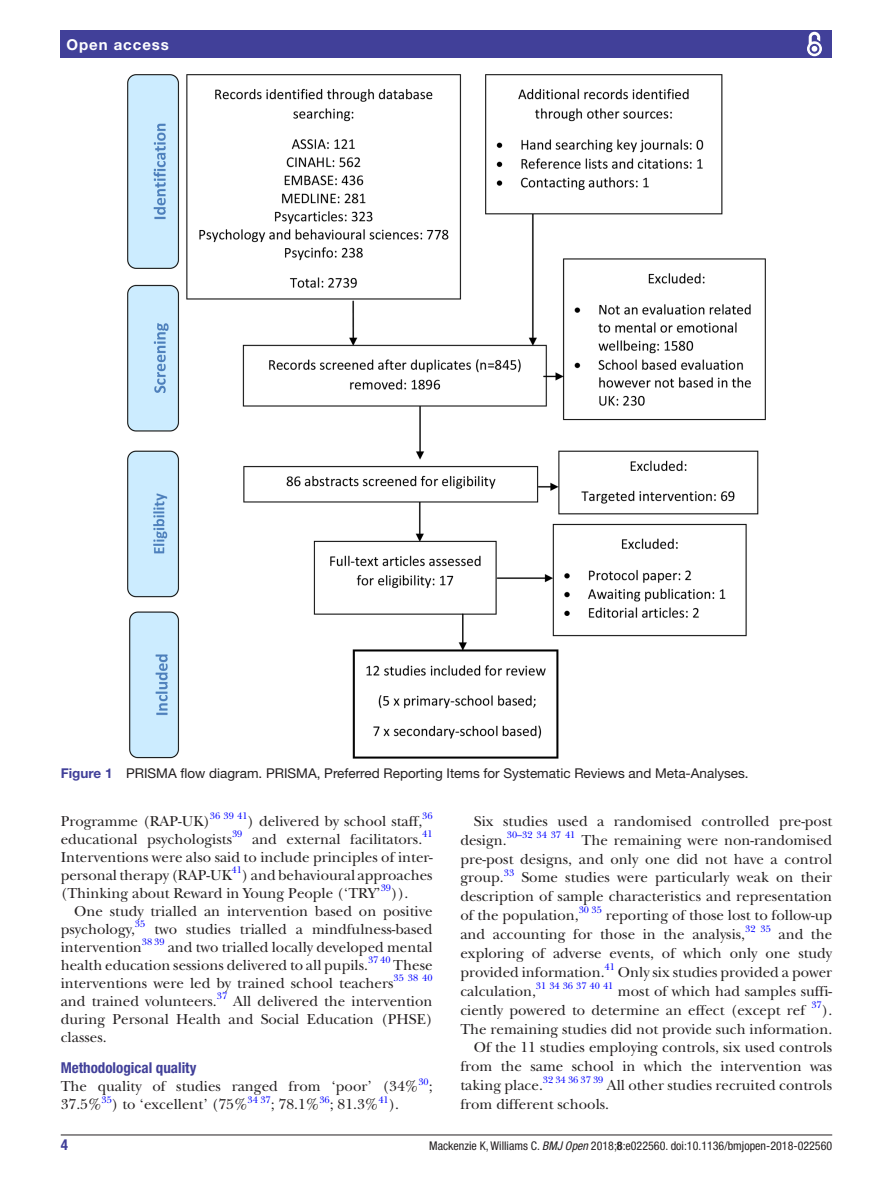
<style>
.page{position:relative;width:893px;height:1191px;background:#fff}
.page>*{position:absolute;margin:0;border:0;box-sizing:border-box;transform-origin:0 0}
.t1{font:15px/18.9px "New Baskerville";color:#231f20}
.t2{font:700 condensed 15px "Helvetica Neue LT Std";color:#414099}
.t3{font:700 15px "Helvetica Neue LT Std";letter-spacing:.065em;color:#fff}
.t4{font:13.5px "Helvetica Neue LT Std";color:#231f20}
.t5{font:condensed 12px "Helvetica Neue LT Std";color:#231f20}
.t6{font:9.9px "New Baskerville";color:#00f}
.s1{font-weight:700;color:#414099}
.s2{font-style:italic}
.s3{font-weight:700}
</style>
<div class="page">
<hr style="left:61px;top:1134px;width:771px;height:1px;background:#231f20">
<div style="left:61px;top:31px;width:771px;height:27px;background:#414099"></div>
<svg style="left:807px;top:31px;width:15px;height:26px"></svg>
<img style="left:127px;top:74px;width:639px;height:685px">
<p class="t3" style="left:66px;top:35px;width:104px">Open access</p>
<p class="t4" style="left:61px;top:765px;width:689px"><span class="s1">Figure 1</span> PRISMA flow diagram. PRISMA, Preferred Reporting Items for Systematic Reviews and Meta-Analyses.</p>
<p class="t1" style="left:61px;top:811px;width:151px">Programme (RAP-UK)</p>
<p class="t6" style="left:210px;top:810px;width:39px">36 39 41</p>
<p class="t1" style="left:247px;top:811px;width:176px">) delivered by school staff,</p>
<p class="t6" style="left:422px;top:810px;width:12px">36</p>
<p class="t1" style="left:61px;top:829px;width:173px">educational psychologists</p>
<p class="t6" style="left:232px;top:828px;width:12px">39</p>
<p class="t1" style="left:252px;top:829px;width:172px">and external facilitators.</p>
<p class="t6" style="left:422px;top:828px;width:12px">41</p>
<p class="t1" style="left:61px;top:848px;width:373px;line-height:18px">Interventions were also said to include principles of inter&shy;personal therapy (RAP-UK</p>
<p class="t6" style="left:232px;top:864px;width:12px">41</p>
<p class="t1" style="left:61px;top:866px;width:373px;line-height:18px;text-indent:181px">) and behavioural approaches (Thinking about Reward in Young People (‘TRY’</p>
<p class="t6" style="left:381px;top:882px;width:12px">39</p>
<p class="t1" style="left:391px;top:883px;width:19px">)).</p>
<p class="t1" style="left:74px;top:901px;width:360px">One study trialled an intervention based on positive</p>
<p class="t1" style="left:61px;top:919px;width:76px">psychology,</p>
<p class="t6" style="left:135px;top:918px;width:12px">35</p>
<p class="t1" style="left:154px;top:919px;width:280px">two studies trialled a mindfulness-based</p>
<p class="t1" style="left:61px;top:937px;width:83px">intervention</p>
<p class="t6" style="left:142px;top:936px;width:24px">38 39</p>
<p class="t1" style="left:61px;top:938px;width:373px;line-height:18px;text-indent:107px">and two trialled locally developed mental health education sessions delivered to all pupils.</p>
<p class="t6" style="left:368px;top:954px;width:24px">37 40</p>
<p class="t1" style="left:61px;top:956px;width:373px;line-height:18px;text-indent:333px">These interventions were led by trained school teachers</p>
<p class="t6" style="left:393px;top:972px;width:41px">35 38 40</p>
<p class="t6" style="left:217px;top:990px;width:12px">37</p>
<p class="t1" style="left:61px;top:992px;width:373px;line-height:18px;text-align:justify;text-indent:172px">All delivered the intervention during Personal Health and Social Education (PHSE) classes.</p>
<p class="t2" style="left:61px;top:1059px;width:137px">Methodological quality</p>
<p class="t1" style="left:61px;top:1077px;width:359px">The quality of studies ranged from ‘poor’ (34%</p>
<p class="t6" style="left:418px;top:1075px;width:12px">30</p>
<p class="t1" style="left:61px;top:991px;width:158px">and trained volunteers.</p>
<p class="t1" style="left:429px;top:1077px;width:5px">;</p>
<p class="t1" style="left:61px;top:1095px;width:42px">37.5%</p>
<p class="t6" style="left:102px;top:1093px;width:12px">35</p>
<p class="t1" style="left:112px;top:1095px;width:137px">) to ‘excellent’ (75%</p>
<p class="t6" style="left:247px;top:1093px;width:25px">34 37</p>
<p class="t1" style="left:271px;top:1095px;width:50px">; 78.1%</p>
<p class="t6" style="left:319px;top:1093px;width:12px">36</p>
<p class="t1" style="left:330px;top:1095px;width:50px">; 81.3%</p>
<p class="t6" style="left:378px;top:1093px;width:12px">41</p>
<p class="t1" style="left:389px;top:1095px;width:12px">).</p>
<p class="t1" style="left:460px;top:811px;width:373px;text-indent:14px">Six studies used a randomised controlled pre-post design.</p>
<p class="t6" style="left:507px;top:829px;width:70px">30–32 34 37 41</p>
<p class="t1" style="left:460px;top:830px;width:373px;text-align:justify;text-indent:121px">The remaining were non-randomised pre-post designs, and only one did not have a control group.</p>
<p class="t6" style="left:504px;top:866px;width:12px">33</p>
<p class="t1" style="left:460px;top:868px;width:373px;text-align:justify;text-indent:61px">Some studies were particularly weak on their description of sample characteristics and representation of the population,<sup>30</sup> <sup>35</sup> reporting of those lost to follow-up and accounting for those in the analysis,</p>
<p class="t6" style="left:745px;top:923px;width:27px">32 35</p>
<p class="t1" style="left:460px;top:925px;width:373px;text-align:justify;text-indent:318px">and the exploring of adverse events, of which only one study provided information.<sup>41</sup> Only six studies provided a power calculation,</p>
<p class="t6" style="left:536px;top:980px;width:79px">31 34 36 37 40 41</p>
<p class="t1" style="left:460px;top:981px;width:373px;text-indent:158px">most of which had samples suffi&shy;ciently powered to determine an effect (except ref</p>
<p class="t6" style="left:811px;top:999px;width:12px">37</p>
<p class="t1" style="left:822px;top:1000px;width:12px">).</p>
<p class="t1" style="left:460px;top:1019px;width:373px">The remaining studies did not provide such information.</p>
<p class="t1" style="left:474px;top:1038px;width:360px">Of the 11 studies employing controls, six used controls</p>
<p class="t1" style="left:460px;top:1057px;width:373px">from the same school in which the intervention was</p>
<p class="t1" style="left:460px;top:1076px;width:84px">taking place.</p>
<p class="t6" style="left:543px;top:1074px;width:62px">32 34 36 37 39</p>
<p class="t1" style="left:460px;top:1076px;width:373px;text-indent:146px">All other studies recruited controls from different schools.</p>
<p class="t2" style="left:61px;top:1135px;width:9px">4</p>
<p class="t5" style="left:429px;top:1138px;width:404px">Mackenzie K, Williams C. <span class="s2">BMJ Open</span> 2018;<span class="s3">8</span>:e022560. doi:10.1136/bmjopen-2018-022560</p>
</div>
